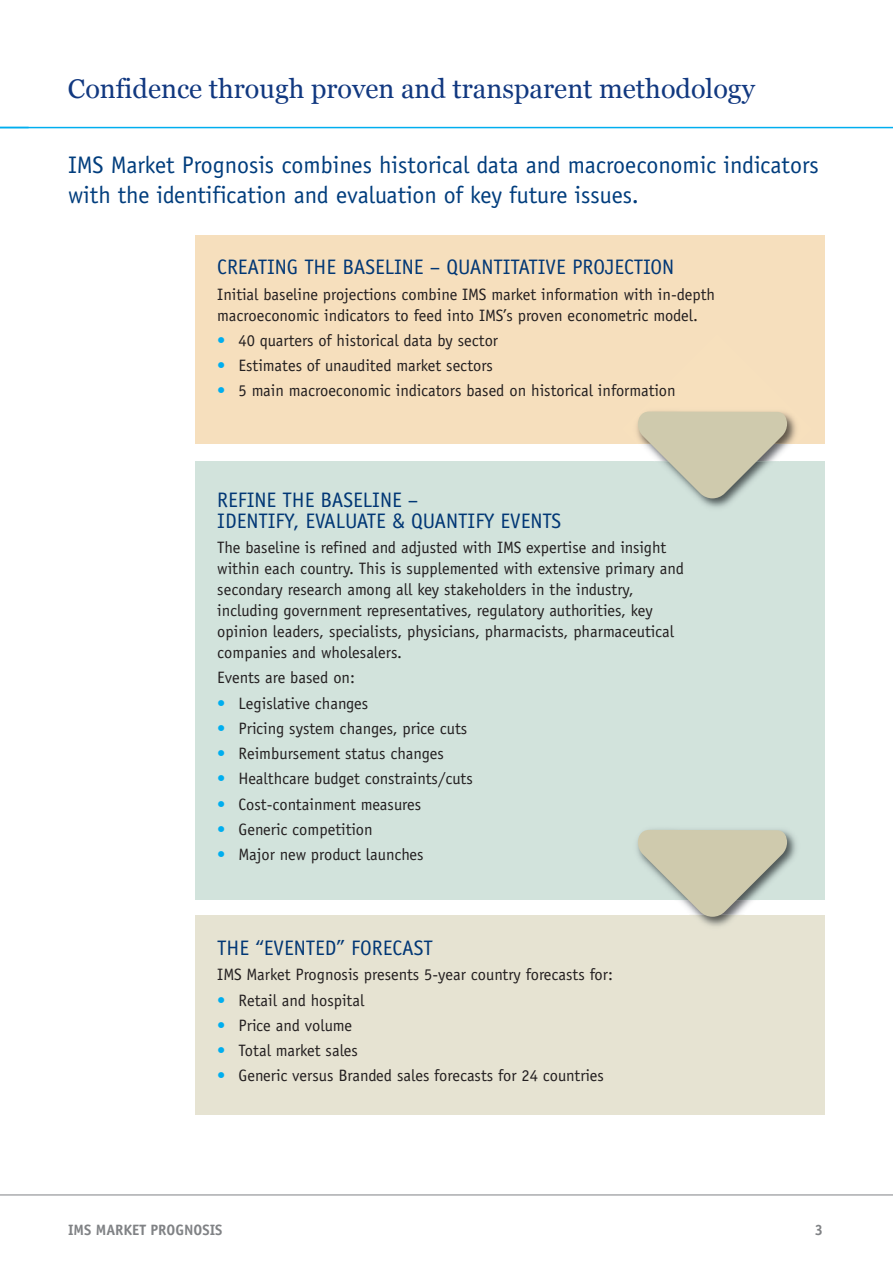
<style>
.page{position:relative;width:893px;height:1263px;background:#fff}
.page>*{position:absolute;margin:0;border:0;box-sizing:border-box;transform-origin:0 0}
.t1{font:27px "Georgia";color:#113880}
.t2{font:24px/30px "Officina Sans";color:#013d7d}
.t3{font:21px/21px "Officina Sans";color:#013775}
.t4{font:16.5px/21px "Officina Sans";color:#231f20}
.t5{font:700 15px "Officina Sans";color:#808285}
.s1{color:#00aeef}
</style>
<div class="page">
<div style="left:196px;top:461px;width:629px;height:439px;background:#d2e3dc"></div>
<hr style="left:0;top:1194px;width:893px;height:1px;background:#808285">
<hr style="left:0;top:127px;width:893px;height:1px;background:#00aeef">
<div style="left:196px;top:236px;width:629px;height:208px;background:#f6dfbd"></div>
<img style="left:698px;top:498px;width:37px;height:10px">
<img style="left:637px;top:413px;width:159px;height:31px">
<svg style="left:638px;top:411px;width:149px;height:87px"></svg>
<div style="left:196px;top:915px;width:629px;height:199px;background:#e6e3d2"></div>
<img style="left:637px;top:829px;width:159px;height:36px">
<img style="left:698px;top:917px;width:36px;height:9px">
<svg style="left:638px;top:830px;width:149px;height:87px"></svg>
<h1 class="t1" style="left:68px;top:73px;width:688px">Confidence through proven and transparent methodology</h1>
<h2 class="t2" style="left:68px;top:151px;width:752px">IMS Market Prognosis combines historical data and macroeconomic indicators with the identification and evaluation of key future issues.</h2>
<p class="t3" style="left:217px;top:259px;width:458px">CREATING THE BASELINE – QUANTITATIVE PROJECTION</p>
<p class="t4" style="left:217px;top:285px;width:499px">Initial baseline projections combine IMS market information with in-depth macroeconomic indicators to feed into IMS’s proven econometric model.</p>
<p class="t4" style="left:217px;top:331px;width:282px"><span class="s1">•</span> 40 quarters of historical data by sector</p>
<p class="t4" style="left:217px;top:356px;width:277px"><span class="s1">•</span> Estimates of unaudited market sectors</p>
<p class="t4" style="left:217px;top:382px;width:460px"><span class="s1">•</span> 5 main macroeconomic indicators based on historical information</p>
<p class="t3" style="left:217px;top:491px;width:345px">REFINE THE BASELINE –<br>IDENTIFY, EVALUATE &amp; QUANTIFY EVENTS</p>
<p class="t4" style="left:217px;top:538px;width:468px">The baseline is refined and adjusted with IMS expertise and insight within each country. This is supplemented with extensive primary and secondary research among all key stakeholders in the industry, including government representatives, regulatory authorities, key opinion leaders, specialists, physicians, pharmacists, pharmaceutical companies and wholesalers.</p>
<p class="t4" style="left:217px;top:668px;width:139px">Events are based on:</p>
<p class="t4" style="left:217px;top:694px;width:152px"><span class="s1">•</span> Legislative changes</p>
<p class="t4" style="left:217px;top:719px;width:251px"><span class="s1">•</span> Pricing system changes, price cuts</p>
<p class="t4" style="left:217px;top:744px;width:228px"><span class="s1">•</span> Reimbursement status changes</p>
<p class="t4" style="left:217px;top:769px;width:257px"><span class="s1">•</span> Healthcare budget constraints/cuts</p>
<p class="t4" style="left:217px;top:795px;width:205px"><span class="s1">•</span> Cost-containment measures</p>
<p class="t4" style="left:217px;top:820px;width:157px"><span class="s1">•</span> Generic competition</p>
<p class="t4" style="left:217px;top:845px;width:208px"><span class="s1">•</span> Major new product launches</p>
<p class="t3" style="left:217px;top:939px;width:217px">THE “EVENTED” FORECAST</p>
<p class="t4" style="left:217px;top:966px;width:397px">IMS Market Prognosis presents 5-year country forecasts for:</p>
<p class="t4" style="left:217px;top:991px;width:149px"><span class="s1">•</span> Retail and hospital</p>
<p class="t4" style="left:217px;top:1016px;width:136px"><span class="s1">•</span> Price and volume</p>
<p class="t4" style="left:217px;top:1041px;width:142px"><span class="s1">•</span> Total market sales</p>
<p class="t4" style="left:217px;top:1067px;width:388px"><span class="s1">•</span> Generic versus Branded sales forecasts for 24 countries</p>
<p class="t5" style="left:68px;top:1224px;width:156px">IMS MARKET PROGNOSIS</p>
<p class="t5" style="left:815px;top:1224px;width:10px">3</p>
</div>
